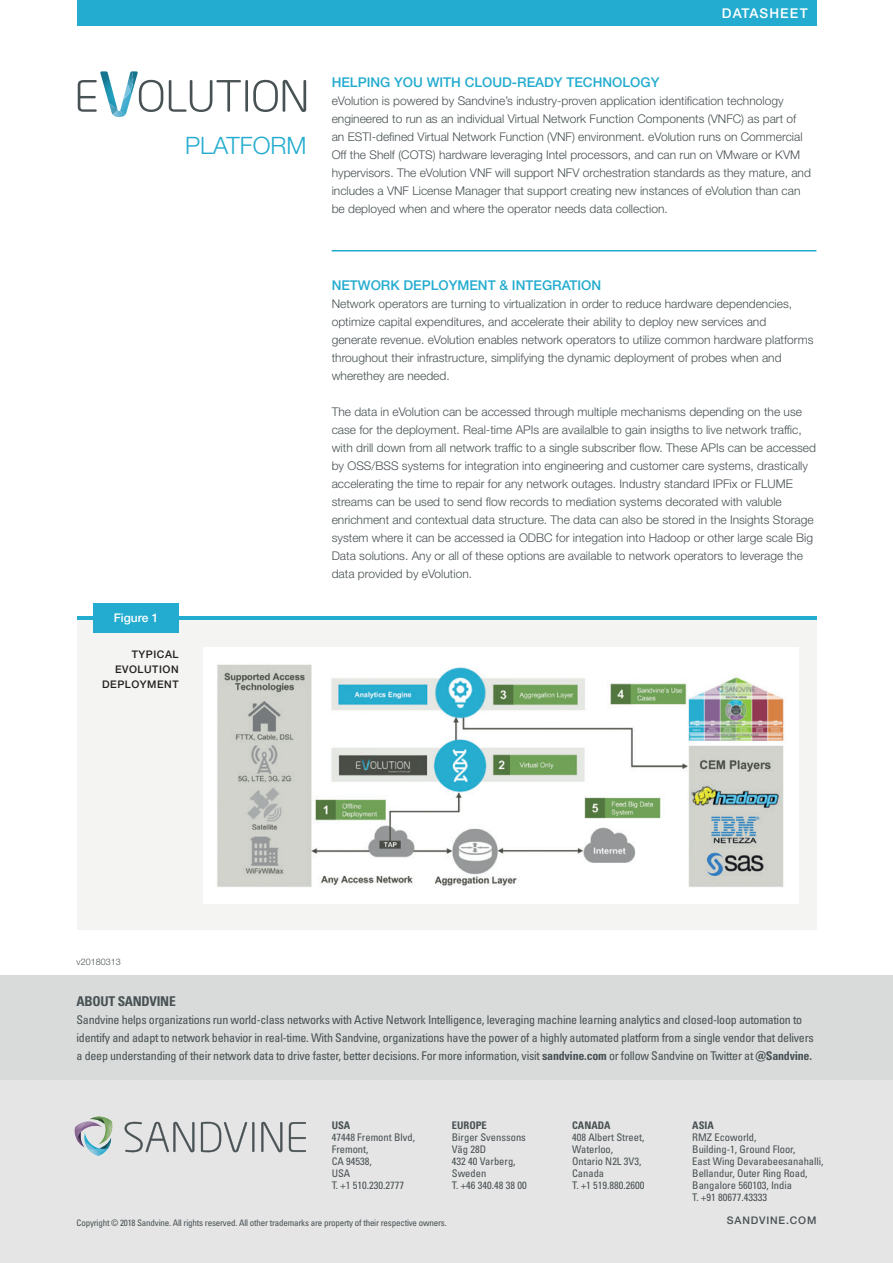
<style>
.page{position:relative;width:893px;height:1263px;background:#fff}
.page>*{position:absolute;margin:0;border:0;box-sizing:border-box;transform-origin:0 0}
.sidebar_header{font:300 24px "Helvetica Neue LT Pro";color:#23accf}
.body_subhead{font:500 13.5px "Helvetica Neue LT Pro";color:#23accf}
.t1{font:700 condensed 13.5px "Univers LT Pro";letter-spacing:-.02em;color:#485153}
.t2{font:500 13.5px "Helvetica Neue LT Pro";letter-spacing:.08em;color:#fff}
.body___paragraph{font:300 12px/18px "Helvetica Neue LT Pro";color:#485153}
.t3{font:condensed 12px/18px "Univers LT Pro";letter-spacing:-.02em;color:#485153}
.Figure_numbering_Wht{font:500 12px "Helvetica Neue LT Pro";color:#fff}
.t4{font:condensed 10.5px/12px "Univers LT Pro";color:#485153}
.Image_label{font:500 10.5px/15px "Helvetica Neue LT Pro";letter-spacing:.05em;color:#231f20;text-align:right}
.t5{font:500 10.5px "Helvetica Neue LT Pro";letter-spacing:.08em;color:#485153}
.t6{font:300 9px "Helvetica Neue LT Pro";letter-spacing:-.02em;color:#485153}
.t7{font:condensed 9px "Univers LT Pro";letter-spacing:-.02em;color:#485153}
.t8{font:300 9px "Helvetica Neue LT Pro";color:#485153}
.s1{font-weight:700}
</style>
<div class="page">
<hr style="left:332px;top:250px;width:484px;height:1px;background:#23accf">
<svg style="left:169px;top:80px;width:72px;height:32px"></svg>
<hr style="left:245px;top:80px;width:3px;height:32px;background:#485153">
<svg style="left:253px;top:80px;width:53px;height:32px"></svg>
<svg style="left:78px;top:71px;width:85px;height:46px"></svg>
<img style="left:115px;top:71px;width:19px;height:32px">
<img style="left:124px;top:84px;width:6px;height:15px">
<div style="left:77px;top:0;width:739px;height:26px;background:#23accf"></div>
<hr style="left:77px;top:616px;width:739px;height:4px;background:#23accf">
<div style="left:77px;top:620px;width:739px;height:309px;background:#f3f3f1"></div>
<div style="left:94px;top:603px;width:85px;height:30px;background:#23accf"></div>
<div style="left:203px;top:647px;width:596px;height:257px;background:#fff"></div>
<img style="left:217px;top:664px;width:567px;height:223px">
<div style="left:0;top:975px;width:893px;height:288px;background:#e6e5e6"></div>
<div style="left:0;top:975px;width:893px;height:105px;background:#d9dada"></div>
<svg style="left:74px;top:1116px;width:39px;height:40px"></svg>
<img style="left:77px;top:1132px;width:7px;height:15px">
<svg style="left:125px;top:1122px;width:69px;height:30px"></svg>
<svg style="left:201px;top:1122px;width:53px;height:30px"></svg>
<svg style="left:261px;top:1122px;width:21px;height:30px"></svg>
<svg style="left:289px;top:1122px;width:17px;height:30px"></svg>
<p class="sidebar_header" style="left:185px;top:131px;width:123px">PLATFORM</p>
<p class="Figure_numbering_Wht" style="left:114px;top:611px;width:46px">Figure 1</p>
<p class="Image_label" style="left:102px;top:646px;width:78px">TYPICAL<br>EVOLUTION<br>DEPLOYMENT</p>
<p class="t2" style="left:722px;top:5px;width:87px">DATASHEET</p>
<p class="body_subhead" style="left:332px;top:74px;width:329px">HELPING YOU WITH CLOUD-READY TECHNOLOGY</p>
<p class="body___paragraph" style="left:332px;top:92px;width:481px">eVolution is powered by Sandvine’s industry-proven application identification technology engineered to run as an individual Virtual Network Function Components (VNFC) as part of an ESTI-defined Virtual Network Function (VNF) environment. eVolution runs on Commercial Off the Shelf (COTS) hardware leveraging Intel processors, and can run on VMware or KVM hypervisors. The eVolution VNF will support NFV orchestration standards as they mature, and includes a VNF License Manager that support creating new instances of eVolution than can be deployed when and where the operator needs data collection.</p>
<p class="body_subhead" style="left:332px;top:277px;width:271px">NETWORK DEPLOYMENT &amp; INTEGRATION</p>
<p class="body___paragraph" style="left:332px;top:294px;width:483px">Network operators are turning to virtualization in order to reduce hardware dependencies, optimize capital expenditures, and accelerate their ability to deploy new services and generate revenue. eVolution enables network operators to utilize common hardware platforms throughout their infrastructure, simplifying the dynamic deployment of probes when and wherethey are needed.</p>
<p class="body___paragraph" style="left:332px;top:402px;width:486px">The data in eVolution can be accessed through multiple mechanisms depending on the use case for the deployment. Real-time APIs are availalble to gain insigths to live network traffic, with drill down from all network traffic to a single subscriber flow. These APIs can be accessed by OSS/BSS systems for integration into engineering and customer care systems, drastically accelerating the time to repair for any network outages. Industry standard IPFix or FLUME streams can be used to send flow records to mediation systems decorated with valuble enrichment and contextual data structure. The data can also be stored in the Insights Storage system where it can be accessed ia ODBC for integation into Hadoop or other large scale Big Data solutions. Any or all of these options are available to network operators to leverage the data provided by eVolution.</p>
<p class="t8" style="left:77px;top:956px;width:46px">v20180313</p>
<p class="t1" style="left:77px;top:993px;width:101px">ABOUT SANDVINE</p>
<p class="t3" style="left:77px;top:1010px;width:739px">Sandvine helps organizations run world-class networks with Active Network Intelligence, leveraging machine learning analytics and closed-loop automation to identify and adapt to network behavior in real-time. With Sandvine, organizations have the power of a highly automated platform from a single vendor that delivers a deep understanding of their network data to drive faster, better decisions. For more information, visit <span class="s1">sandvine.com</span> or follow Sandvine on Twitter at <span class="s1">@Sandvine.</span></p>
<p class="t4" style="left:332px;top:1118px;width:85px"><span class="s1">USA<br></span>47448 Fremont Blvd,<br>Fremont,<br>CA 94538,<br>USA</p>
<p class="t4" style="left:332px;top:1178px;width:74px">T. +1 510.230.2777</p>
<p class="t4" style="left:452px;top:1118px;width:76px"><span class="s1">EUROPE<br></span>Birger Svenssons<br>Väg 28D<br>432 40 Varberg,<br>Sweden<br>T. +46 340.48 38 00</p>
<p class="t4" style="left:572px;top:1118px;width:74px"><span class="s1">CANADA<br></span>408 Albert Street,<br>Waterloo,<br>Ontario N2L 3V3,<br>Canada<br>T. +1 519.880.2600</p>
<p class="t4" style="left:692px;top:1118px;width:133px"><span class="s1">ASIA<br></span>RMZ Ecoworld,<br>Building-1, Ground Floor,<br>East Wing Devarabeesanahalli,<br>Bellandur, Outer Ring Road,<br>Bangalore 560103, India<br>T. +91 80677.43333</p>
<p class="t7" style="left:77px;top:1217px;width:372px">Copyright © 2018 Sandvine. All rights reserved. All other trademarks are property of their respective owners.</p>
<p class="t5" style="left:727px;top:1214px;width:91px">SANDVINE.COM</p>
<p class="t6" style="left:83px;top:1217px;width:432px">opyright © 2015 Sandvine Networks. All rights rese ved. All other trad marks are property of thei respective owners.</p>
</div>
